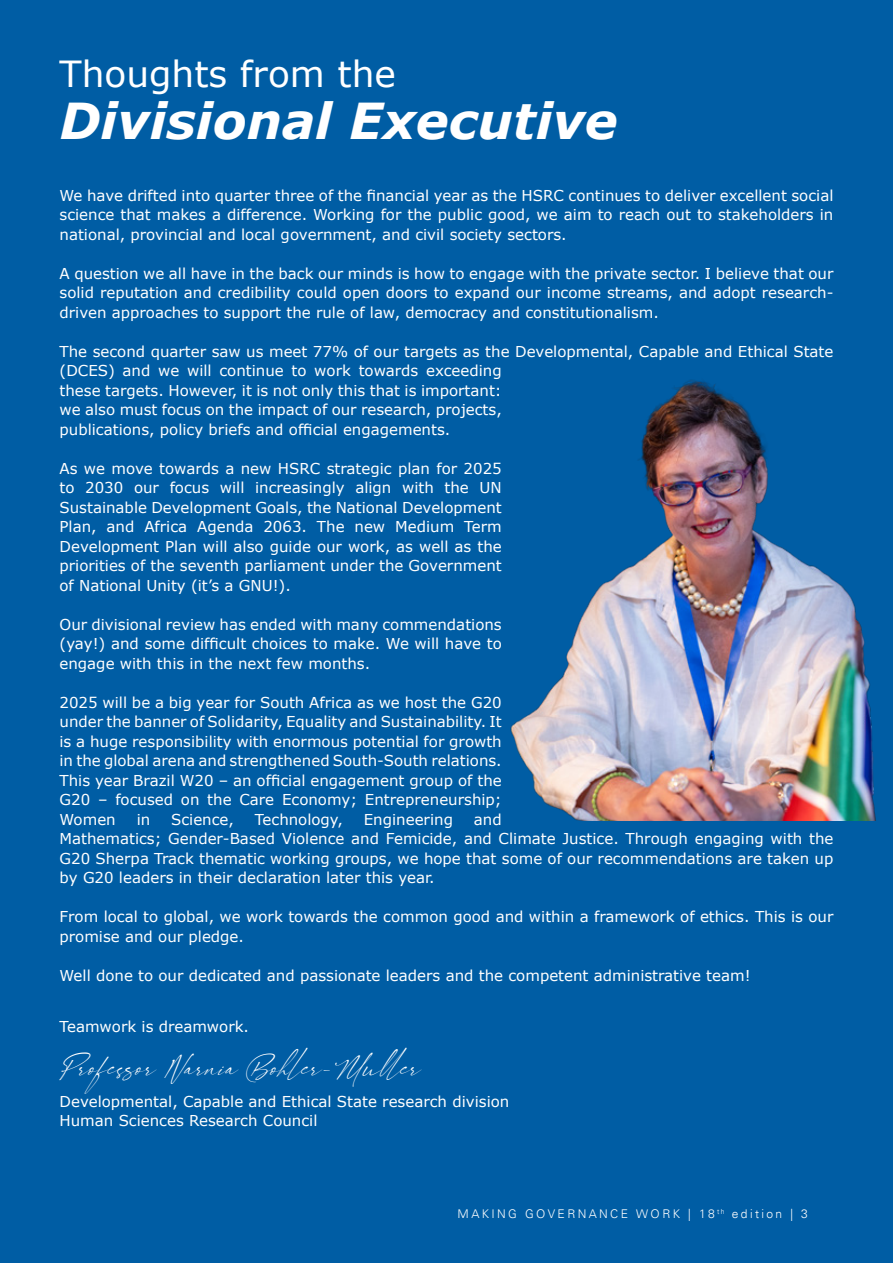
<style>
.page{position:relative;width:893px;height:1263px;background:#005da4}
.page>*{position:absolute;margin:0;border:0;box-sizing:border-box;transform-origin:0 0}
.t1{font:italic 700 49.5px "Verdana";color:#fff}
.t2{font:36px "Verdana";color:#fff}
.t3{font:22.5px "Signatie";color:#fff}
.t4{font:15px/19.5px "Verdana";color:#fff;text-align:justify}
.t5{font:300 12px "Univers";letter-spacing:.2em;color:#fff}
</style>
<div class="page">
<img style="left:510px;top:380px;width:366px;height:441px">
<h2 class="t2" style="left:60px;top:51px;width:338px">Thoughts from the</h2>
<h1 class="t1" style="left:60px;top:89px;width:560px">Divisional Executive</h1>
<p class="t4" style="left:60px;top:186px;width:775px">We have drifted into quarter three of the financial year as the HSRC continues to deliver excellent social science that makes a difference. Working for the public good, we aim to reach out to stakeholders in national, provincial and local government, and civil society sectors.</p>
<p class="t4" style="left:60px;top:264px;width:775px">A question we all have in the back our minds is how to engage with the private sector. I believe that our solid reputation and credibility could open doors to expand our income streams, and adopt research&shy;driven approaches to support the rule of law, democracy and constitutionalism.</p>
<p class="t4" style="left:60px;top:342px;width:775px;text-align:left">The second quarter saw us meet 77% of our targets as the Developmental, Capable and Ethical State (DCES) and we will continue to work towards exceeding<br>these targets. However, it is not only this that is important:<br>we also must focus on the impact of our research, projects,<br>publications, policy briefs and official engagements.</p>
<p class="t4" style="left:60px;top:459px;width:444px">As we move towards a new HSRC strategic plan for 2025 to 2030 our focus will increasingly align with the UN Sustainable Development Goals, the National Development Plan, and Africa Agenda 2063. The new Medium Term Development Plan will also guide our work, as well as the priorities of the seventh parliament under the Government of National Unity (it’s a GNU!).</p>
<p class="t4" style="left:60px;top:615px;width:444px">Our divisional review has ended with many commendations (yay!) and some difficult choices to make. We will have to engage with this in the next few months.</p>
<p class="t4" style="left:60px;top:693px;width:444px">2025 will be a big year for South Africa as we host the G20 under the banner of Solidarity, Equality and Sustainability. It is a huge responsibility with enormous potential for growth in the global arena and strengthened South-South relations.<br>This year Brazil W20 – an official engagement group of the G20 – focused on the Care Economy; Entrepreneurship; Women</p>
<p class="t4" style="left:60px;top:810px;width:775px;text-align:left;text-indent:414px">and<br>Mathematics; Gender-Based Violence and Femicide, and Climate Justice. Through engaging with the G20 Sherpa Track thematic working groups, we hope that some of our recommendations are taken up by G20 leaders in their declaration later this year.</p>
<p class="t4" style="left:60px;top:907px;width:775px">From local to global, we work towards the common good and within a framework of ethics. This is our promise and our pledge.</p>
<p class="t4" style="left:60px;top:966px;width:693px">Well done to our dedicated and passionate leaders and the competent administrative team!</p>
<p class="t4" style="left:60px;top:1017px;width:191px">Teamwork is dreamwork.</p>
<h3 class="t3" style="left:60px;top:1054px;width:363px">Professor Narnia Bohler-Muller</h3>
<p class="t4" style="left:60px;top:1092px;width:451px">Developmental, Capable and Ethical State research division<br>Human Sciences Research Council</p>
<p class="t4" style="left:137px;top:810px;width:15px">in</p>
<p class="t4" style="left:171px;top:810px;width:64px">Science,</p>
<p class="t4" style="left:255px;top:810px;width:89px">Technology,</p>
<p class="t4" style="left:364px;top:810px;width:91px">Engineering</p>
<p class="t5" style="left:458px;top:1207px;width:352px">MAKING GOVERNANCE WORK | 18 <sup>th</sup> edition | 3</p>
</div>
